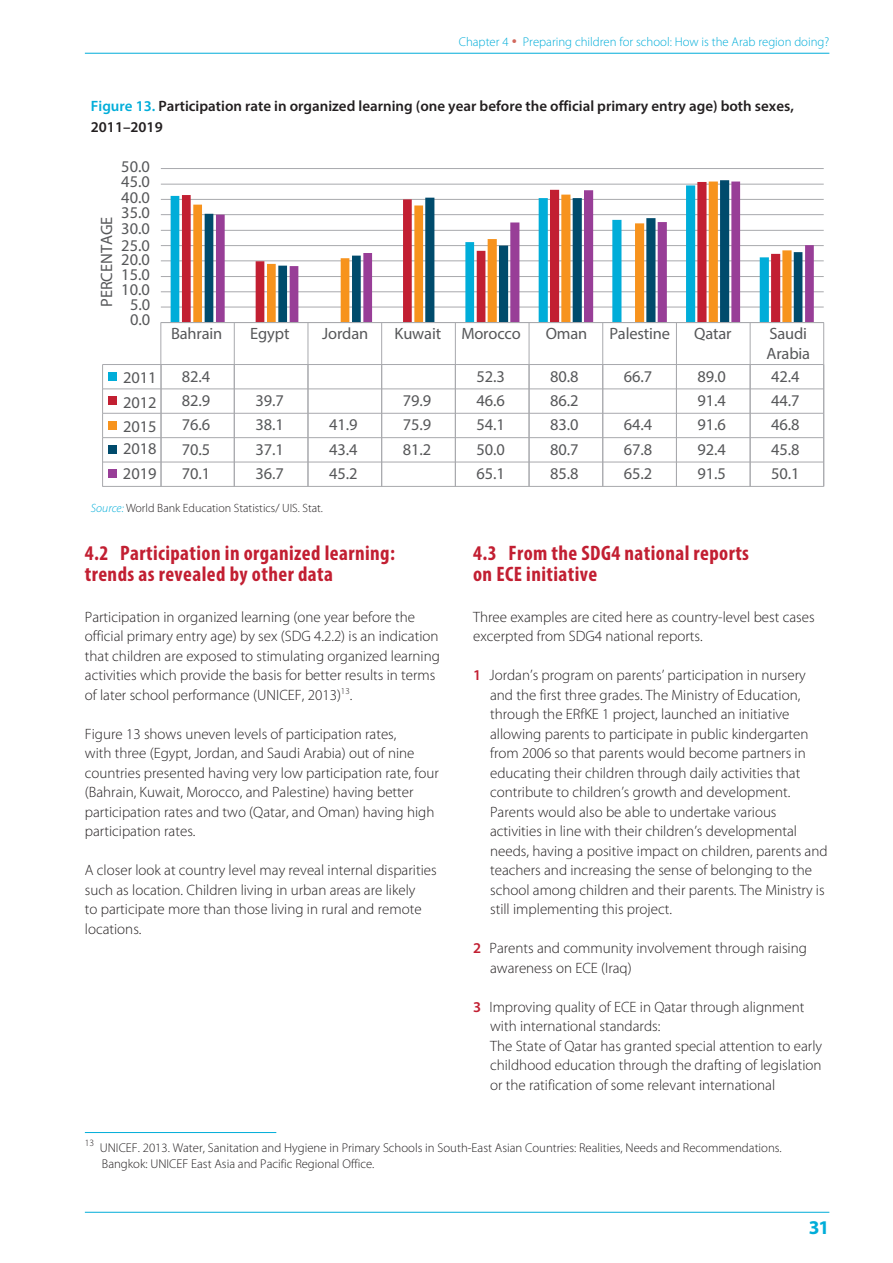
<style>
.page{position:relative;width:893px;height:1263px;background:#fff}
.page>*{position:absolute;margin:0;border:0;box-sizing:border-box;transform-origin:0 0}
.t1{font:700 condensed 21px/21px "Myriad Pro";letter-spacing:.02em;color:#c21f32}
.t2{font:700 19.5px "Myriad Pro";color:#00add9}
.t3{font:16.35px/25.2px "Myriad Pro";letter-spacing:-.005em;color:#57585a}
.t4{font:300 15px/19.5px "Myriad Pro";color:#231f20}
.t5{font:600 15px/21px "Myriad Pro";color:#231f20}
.t6{font:300 12.75px/16.5px "Myriad Pro";color:#231f20}
.t7{font:300 12.75px "Myriad Pro";color:#00add9}
.t8{font:300 12px "Myriad Pro";color:#231f20}
.s1{color:#d2685d}
.s2{color:#00add9}
.s3{font-style:italic;color:#00add9}
.s4{font-weight:600;color:#c21f32}
</style>
<div class="page">
<hr style="left:85px;top:53px;width:744px;height:1px;background:#00add9">
<hr style="left:85px;top:1212px;width:744px;height:1px;background:#00add9">
<hr style="left:161px;top:307px;width:662px;height:1px;background:#a8a9ad">
<hr style="left:161px;top:292px;width:662px;height:1px;background:#a8a9ad">
<hr style="left:161px;top:276px;width:662px;height:1px;background:#a8a9ad">
<hr style="left:161px;top:261px;width:662px;height:1px;background:#a8a9ad">
<hr style="left:161px;top:245px;width:662px;height:1px;background:#a8a9ad">
<hr style="left:161px;top:230px;width:662px;height:1px;background:#a8a9ad">
<hr style="left:161px;top:214px;width:662px;height:1px;background:#a8a9ad">
<hr style="left:161px;top:199px;width:662px;height:1px;background:#a8a9ad">
<hr style="left:161px;top:184px;width:662px;height:1px;background:#a8a9ad">
<hr style="left:161px;top:168px;width:662px;height:1px;background:#a8a9ad">
<svg style="left:205px;top:180px;width:536px;height:142px"></svg>
<svg style="left:216px;top:182px;width:597px;height:140px"></svg>
<hr style="left:161px;top:322px;width:662px;height:1px;background:#a8a9ad">
<hr style="left:161px;top:323px;width:1px;height:42px;background:#a8a9ad">
<hr style="left:234px;top:323px;width:1px;height:42px;background:#a8a9ad">
<hr style="left:308px;top:323px;width:1px;height:42px;background:#a8a9ad">
<hr style="left:381px;top:323px;width:1px;height:42px;background:#a8a9ad">
<hr style="left:455px;top:323px;width:1px;height:42px;background:#a8a9ad">
<hr style="left:529px;top:323px;width:1px;height:42px;background:#a8a9ad">
<hr style="left:602px;top:323px;width:1px;height:42px;background:#a8a9ad">
<hr style="left:676px;top:323px;width:1px;height:42px;background:#a8a9ad">
<hr style="left:749px;top:323px;width:1px;height:42px;background:#a8a9ad">
<hr style="left:823px;top:323px;width:1px;height:42px;background:#a8a9ad">
<hr style="left:103px;top:364px;width:720px;height:1px;background:#a8a9ad">
<svg style="left:102px;top:365px;width:722px;height:122px"></svg>
<div style="left:108px;top:470px;width:8px;height:8px;background:#983e97"></div>
<hr style="left:85px;top:1132px;width:191px;height:1px;background:#00add9">
<p class="t7" style="left:458px;top:36px;width:372px">Chapter 4 <span class="s1">•</span> Preparing children for school: How is the Arab region doing?</p>
<p class="t5" style="left:91px;top:97px;width:704px"><span class="s2">Figure 13.</span> Participation rate in organized learning (one year before the official primary entry age) both sexes,<br>2011–2019</p>
<p class="t3" style="left:121px;top:155px;width:30px">50.0</p>
<p class="t3" style="left:121px;top:170px;width:30px">45.0</p>
<p class="t3" style="left:95px;top:307px;width:92px;rotate:-90deg">PERCENTAGE</p>
<p class="t3" style="left:121px;top:186px;width:30px">40.0</p>
<p class="t3" style="left:121px;top:201px;width:30px">35.0</p>
<p class="t3" style="left:121px;top:217px;width:30px">30.0</p>
<p class="t3" style="left:121px;top:234px;width:30px">25.0</p>
<p class="t3" style="left:121px;top:249px;width:30px">20.0</p>
<p class="t3" style="left:121px;top:263px;width:30px">15.0</p>
<p class="t3" style="left:121px;top:278px;width:30px">10.0</p>
<p class="t3" style="left:130px;top:293px;width:22px">5.0</p>
<p class="t3" style="left:130px;top:308px;width:22px">0.0</p>
<p class="t3" style="left:123px;top:366px;width:35px">2011<br>2012</p>
<p class="t3" style="left:123px;top:417px;width:35px;line-height:22.2px">2015<br>2018</p>
<p class="t3" style="left:123px;top:462px;width:35px">2019</p>
<p class="t3" style="left:171px;top:322px;width:53px">Bahrain</p>
<p class="t3" style="left:250px;top:322px;width:41px">Egypt</p>
<p class="t3" style="left:322px;top:322px;width:48px">Jordan</p>
<p class="t3" style="left:394px;top:322px;width:128px">Kuwait Morocco</p>
<p class="t3" style="left:545px;top:322px;width:43px">Oman</p>
<p class="t3" style="left:609px;top:322px;width:62px">Palestine</p>
<p class="t3" style="left:694px;top:322px;width:39px">Qatar</p>
<p class="t3" style="left:766px;top:325px;width:45px;line-height:19.6px">Saudi<br>Arabia</p>
<p class="t3" style="left:182px;top:365px;width:30px">82.4</p>
<p class="t3" style="left:476px;top:365px;width:30px">52.3</p>
<p class="t3" style="left:550px;top:365px;width:30px">80.8</p>
<p class="t3" style="left:623px;top:365px;width:30px">66.7</p>
<p class="t3" style="left:697px;top:365px;width:30px">89.0</p>
<p class="t3" style="left:771px;top:365px;width:30px">42.4</p>
<p class="t3" style="left:182px;top:389px;width:30px">82.9</p>
<p class="t3" style="left:255px;top:389px;width:30px">39.7</p>
<p class="t3" style="left:403px;top:389px;width:30px">79.9</p>
<p class="t3" style="left:476px;top:389px;width:30px">46.6</p>
<p class="t3" style="left:550px;top:389px;width:30px">86.2</p>
<p class="t3" style="left:697px;top:389px;width:30px">91.4</p>
<p class="t3" style="left:771px;top:389px;width:30px">44.7</p>
<p class="t3" style="left:182px;top:414px;width:30px">76.6</p>
<p class="t3" style="left:255px;top:414px;width:30px">38.1</p>
<p class="t3" style="left:329px;top:414px;width:30px">41.9</p>
<p class="t3" style="left:403px;top:414px;width:30px">75.9</p>
<p class="t3" style="left:476px;top:414px;width:30px">54.1</p>
<p class="t3" style="left:550px;top:414px;width:30px">83.0</p>
<p class="t3" style="left:623px;top:414px;width:30px">64.4</p>
<p class="t3" style="left:697px;top:414px;width:30px">91.6</p>
<p class="t3" style="left:771px;top:414px;width:30px">46.8</p>
<p class="t3" style="left:182px;top:438px;width:30px">70.5</p>
<p class="t3" style="left:255px;top:438px;width:30px">37.1</p>
<p class="t3" style="left:329px;top:438px;width:30px">43.4</p>
<p class="t3" style="left:403px;top:438px;width:30px">81.2</p>
<p class="t3" style="left:476px;top:438px;width:30px">50.0</p>
<p class="t3" style="left:550px;top:438px;width:30px">80.7</p>
<p class="t3" style="left:623px;top:438px;width:30px">67.8</p>
<p class="t3" style="left:697px;top:438px;width:30px">92.4</p>
<p class="t3" style="left:771px;top:438px;width:30px">45.8</p>
<p class="t3" style="left:182px;top:462px;width:30px">70.1</p>
<p class="t3" style="left:255px;top:462px;width:30px">36.7</p>
<p class="t3" style="left:329px;top:462px;width:30px">45.2</p>
<p class="t3" style="left:476px;top:462px;width:30px">65.1</p>
<p class="t3" style="left:550px;top:462px;width:30px">85.8</p>
<p class="t3" style="left:623px;top:462px;width:30px">65.2</p>
<p class="t3" style="left:697px;top:462px;width:30px">91.5</p>
<p class="t3" style="left:771px;top:462px;width:30px">50.1</p>
<p class="t8" style="left:91px;top:503px;width:234px"><span class="s3">Source:</span> World Bank Education Statistics/ UIS. Stat.</p>
<h1 class="t1" style="left:85px;top:545px;width:311px">4.2 Participation in organized learning: trends as revealed by other data</h1>
<p class="t4" style="left:85px;top:608px;width:356px">Participation in organized learning (one year before the official primary entry age) by sex (SDG 4.2.2) is an indication that children are exposed to stimulating organized learning activities which provide the basis for better results in terms of later school performance (UNICEF, 2013)<sup>13</sup>.</p>
<p class="t4" style="left:85px;top:725px;width:355px">Figure 13 shows uneven levels of participation rates,<br>with three (Egypt, Jordan, and Saudi Arabia) out of nine countries presented having very low participation rate, four (Bahrain, Kuwait, Morocco, and Palestine) having better participation rates and two (Qatar, and Oman) having high participation rates.</p>
<p class="t4" style="left:85px;top:861px;width:353px">A closer look at country level may reveal internal disparities such as location. Children living in urban areas are likely<br>to participate more than those living in rural and remote locations.</p>
<h1 class="t1" style="left:473px;top:545px;width:277px">4.3 From the SDG4 national reports on ECE initiative</h1>
<p class="t4" style="left:473px;top:608px;width:343px">Three examples are cited here as country-level best cases excerpted from SDG4 national reports.</p>
<p class="t4" style="left:490px;top:666px;width:339px;text-indent:-17px"><span class="s4">1</span> Jordan’s program on parents’ participation in nursery and the first three grades. The Ministry of Education, through the ERfKE 1 project, launched an initiative allowing parents to participate in public kindergarten from 2006 so that parents would become partners in educating their children through daily activities that contribute to children’s growth and development.<br>Parents would also be able to undertake various activities in line with their children’s developmental needs, having a positive impact on children, parents and teachers and increasing the sense of belonging to the school among children and their parents. The Ministry is still implementing this project.</p>
<p class="t4" style="left:490px;top:939px;width:318px;text-indent:-17px"><span class="s4">2</span> Parents and community involvement through raising awareness on ECE (Iraq)</p>
<p class="t4" style="left:490px;top:998px;width:333px;text-indent:-17px"><span class="s4">3</span> Improving quality of ECE in Qatar through alignment with international standards:<br>The State of Qatar has granted special attention to early childhood education through the drafting of legislation or the ratification of some relevant international</p>
<p class="t6" style="left:102px;top:1140px;width:681px;text-indent:-17px"><sup>13</sup> UNICEF. 2013. Water, Sanitation and Hygiene in Primary Schools in South-East Asian Countries: Realities, Needs and Recommendations.<br>Bangkok: UNICEF East Asia and Pacific Regional Office.</p>
<h2 class="t2" style="left:808px;top:1220px;width:22px">31</h2>
</div>
